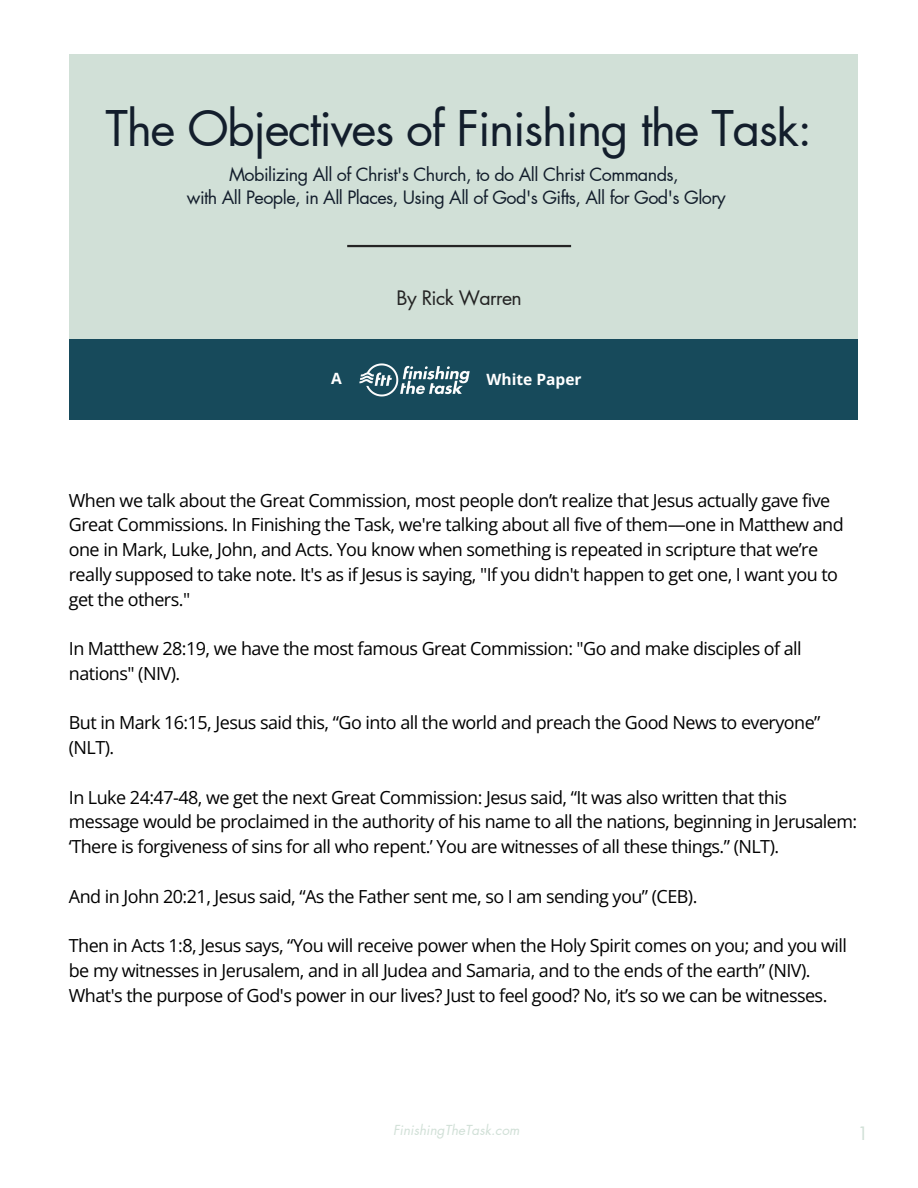
<style>
.page{position:relative;width:918px;height:1188px;background:#fff}
.page>*{position:absolute;margin:0;border:0;box-sizing:border-box;transform-origin:0 0}
.t1{font:48px "Futura LT Pro";letter-spacing:-.03em;color:#131e2c}
.t2{font:19.5px "Futura LT Pro";letter-spacing:-.03em;color:#242424}
.t3{font:18px/24.8px "Open Sans";letter-spacing:-.03em;color:#000}
.t4{font:18px "Futura LT Pro";letter-spacing:-.03em;color:#131e2c}
.t5{font:18px "Futura LT Pro";color:#d1e0d7}
.t6{font:700 15.6px "Open Sans";color:#fff}
.t7{font:italic 13.5px "Futura LT Pro";color:#d1e0d7}
</style>
<div class="page">
<div style="left:69px;top:54px;width:789px;height:288px;background:#d1e0d7"></div>
<div style="left:69px;top:339px;width:789px;height:81px;background:#174a5b"></div>
<img style="left:359px;top:363px;width:111px;height:34px">
<hr style="left:347px;top:245px;width:224px;height:2px;background:#242424">
<p class="t1" style="left:106px;top:106px;width:708px">The Objectives of Finishing the Task:</p>
<p class="t4" style="left:229px;top:166px;width:451px">Mobilizing All of Christ's Church, to do All Christ Commands,</p>
<p class="t4" style="left:187px;top:189px;width:541px">with All People, in All Places, Using All of God's Gifts, All for God's Glory</p>
<p class="t2" style="left:397px;top:289px;width:127px">By Rick Warren</p>
<p class="t6" style="left:331px;top:367px;width:12px">A</p>
<p class="t6" style="left:487px;top:369px;width:97px">White Paper</p>
<p class="t3" style="left:69px;top:487px;width:776px">When we talk about the Great Commission, most people don’t realize that Jesus actually gave five Great Commissions. In Finishing the Task, we're talking about all five of them—one in Matthew and one in Mark, Luke, John, and Acts. You know when something is repeated in scripture that we’re really supposed to take note. It's as if Jesus is saying, "If you didn't happen to get one, I want you to get the others."</p>
<p class="t3" style="left:69px;top:636px;width:734px">In Matthew 28:19, we have the most famous Great Commission: "Go and make disciples of all nations" (NIV).</p>
<p class="t3" style="left:69px;top:710px;width:753px">But in Mark 16:15, Jesus said this, “Go into all the world and preach the Good News to everyone” (NLT).</p>
<p class="t3" style="left:69px;top:784px;width:790px">In Luke 24:47-48, we get the next Great Commission: Jesus said, “It was also written that this message would be proclaimed in the authority of his name to all the nations, beginning in Jerusalem: ‘There is forgiveness of sins for all who repent.’ You are witnesses of all these things.” (NLT).</p>
<p class="t3" style="left:69px;top:883px;width:630px">And in John 20:21, Jesus said, “As the Father sent me, so I am sending you” (CEB).</p>
<p class="t3" style="left:69px;top:933px;width:780px">Then in Acts 1:8, Jesus says, “You will receive power when the Holy Spirit comes on you; and you will be my witnesses in Jerusalem, and in all Judea and Samaria, and to the ends of the earth” (NIV).<br>What's the purpose of God's power in our lives? Just to feel good? No, it’s so we can be witnesses.</p>
<p class="t7" style="left:393px;top:1124px;width:128px">FinishingTheTask.com</p>
<p class="t5" style="left:857px;top:1126px;width:13px">1</p>
</div>
